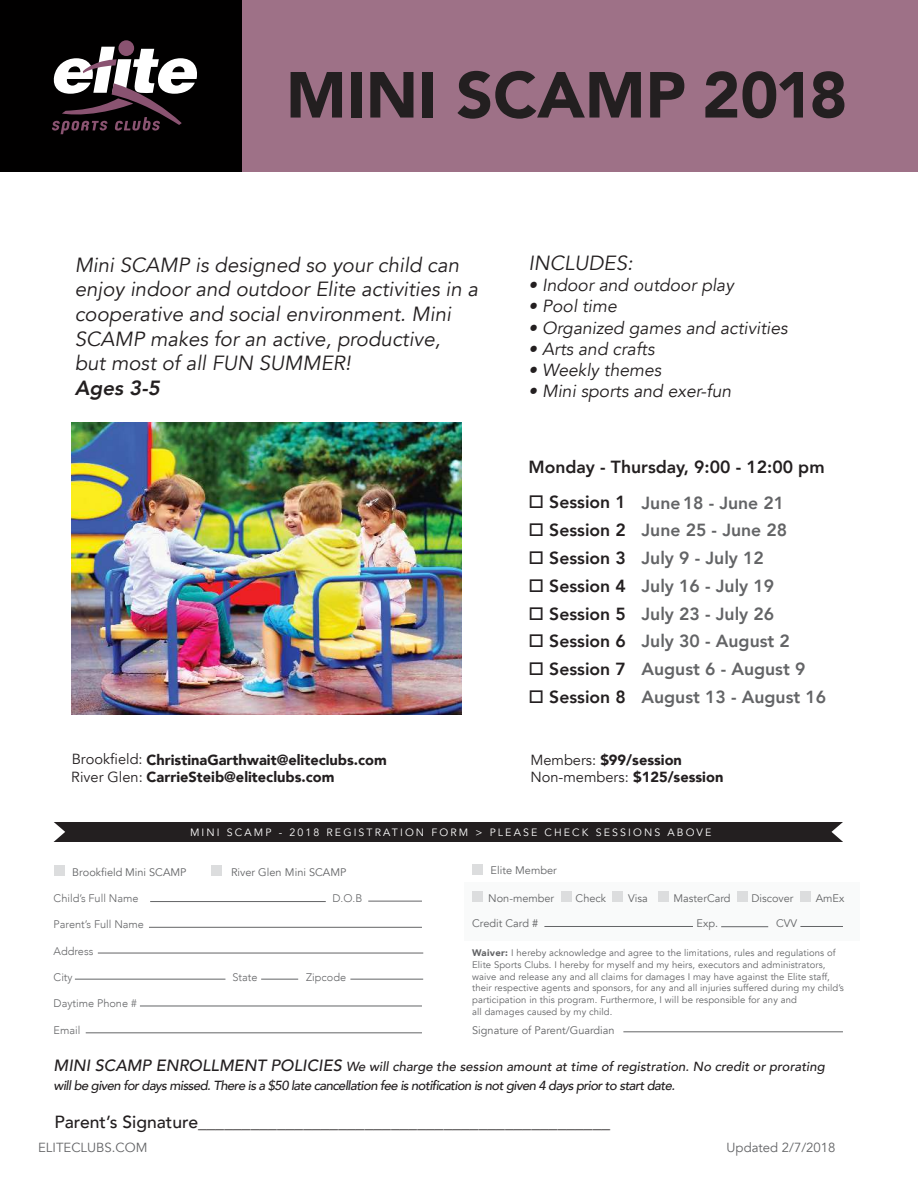
<style>
.page{position:relative;width:918px;height:1188px;background:#fff}
.page>*{position:absolute;margin:0;border:0;box-sizing:border-box;transform-origin:0 0}
.t1{font:900 64.35px "Avenir";color:#231f20}
.t2{font:italic 20.4px/24.6px "Avenir";color:#231f20}
.t3{font:italic 800 20.4px "Avenir";color:#231f20}
.t4{font:800 17.55px "Avenir";color:#636466}
.t5{font:italic 17.55px/21px "Avenir";color:#231f20}
.t6{font:500 17.55px "Avenir";color:#231f20}
.t7{font:800 17.55px "Avenir";color:#231f20}
.t8{font:900 14.55px/17.5px "Avenir";color:#231f20}
.t9{font:italic 500 13.2px "Avenir";letter-spacing:-.045em;color:#231f20}
.t10{font:italic 500 13.2px "Avenir";color:#231f20}
.t11{font:13.2px "Avenir";color:#636466}
.t12{font:10.95px "Avenir";color:#636466}
.t13{font:300 10.95px "Avenir";color:#636466}
.t14{font:10.65px "Avenir";letter-spacing:.2em;color:#fff}
.t15{font:9.45px/11.7px "Avenir";letter-spacing:.01em;color:#636466}
.s1{font-weight:400}
.s2{color:#231f20}
.s3{font-weight:900}
.s4{font-size:16.35px}
</style>
<div class="page">
<div style="left:232px;top:0;width:686px;height:172px;background:#9e7187"></div>
<div style="left:0;top:0;width:242px;height:172px;background:#010000"></div>
<svg style="left:52px;top:47px;width:145px;height:87px"></svg>
<div style="left:118px;top:40px;width:16px;height:16px;background:#8a5371;border-radius:50%"></div>
<img style="left:72px;top:423px;width:390px;height:291px">
<div style="left:54px;top:865px;width:11px;height:11px;background:#dcddde"></div>
<div style="left:211px;top:865px;width:11px;height:11px;background:#dcddde"></div>
<hr style="left:98px;top:953px;width:325px;height:1px;background:#636466">
<hr style="left:86px;top:1033px;width:336px;height:1px;background:#636466">
<hr style="left:140px;top:1006px;width:282px;height:1px;background:#636466">
<hr style="left:149px;top:927px;width:273px;height:1px;background:#636466">
<hr style="left:150px;top:901px;width:176px;height:1px;background:#636466">
<hr style="left:75px;top:979px;width:150px;height:1px;background:#636466">
<hr style="left:261px;top:979px;width:37px;height:1px;background:#636466">
<hr style="left:368px;top:901px;width:54px;height:1px;background:#636466">
<hr style="left:350px;top:979px;width:73px;height:1px;background:#636466">
<div style="left:464px;top:882px;width:396px;height:59px;background:#f9fafa"></div>
<div style="left:54px;top:822px;width:789px;height:20px;background:#231f20"></div>
<svg style="left:53px;top:822px;width:12px;height:20px"></svg>
<svg style="left:832px;top:822px;width:11px;height:20px"></svg>
<hr style="left:623px;top:1032px;width:220px;height:1px;background:#636466">
<hr style="left:800px;top:926px;width:43px;height:1px;background:#636466">
<hr style="left:721px;top:926px;width:47px;height:1px;background:#636466">
<hr style="left:544px;top:926px;width:149px;height:1px;background:#636466">
<div style="left:472px;top:864px;width:11px;height:11px;background:#dcddde"></div>
<div style="left:472px;top:891px;width:11px;height:11px;background:#dcddde"></div>
<div style="left:561px;top:891px;width:11px;height:11px;background:#dcddde"></div>
<div style="left:612px;top:891px;width:11px;height:11px;background:#dcddde"></div>
<div style="left:658px;top:891px;width:11px;height:11px;background:#dcddde"></div>
<div style="left:800px;top:891px;width:11px;height:11px;background:#dcddde"></div>
<div style="left:737px;top:891px;width:11px;height:11px;background:#dcddde"></div>
<h1 class="t1" style="left:286px;top:67px;width:563px">MINI SCAMP 2018</h1>
<h2 class="t2" style="left:75px;top:255px;width:405px">Mini SCAMP is designed so your child can enjoy indoor and outdoor Elite activities in a cooperative and social environment. Mini SCAMP makes for an active, productive,<br>but most of all FUN SUMMER!</h2>
<h2 class="t3" style="left:75px;top:380px;width:87px">Ages 3-5</h2>
<h3 class="t8" style="left:71px;top:751px;width:317px"><span class="s1">Brookfield:</span> ChristinaGarthwait@eliteclubs.com<br><span class="s1">River Glen:</span> CarrieSteib@eliteclubs.com</h3>
<h2 class="t2" style="left:528px;top:253px;width:106px">INCLUDES:</h2>
<h3 class="t5" style="left:528px;top:277px;width:261px">ï Indoor and outdoor play<br>ï Pool time<br>ï Organized games and activities ï Arts and crafts<br>ï Weekly themes<br>ï Mini sports and exer-fun</h3>
<h3 class="t7" style="left:528px;top:460px;width:298px">Monday - Thursday, 9:00 - 12:00 pm</h3>
<h3 class="t4" style="left:528px;top:495px;width:257px"><span class="s2">□ Session 1</span> June 18 - June 21</h3>
<h3 class="t4" style="left:528px;top:523px;width:260px"><span class="s2">□ Session 2</span> June 25 - June 28</h3>
<h3 class="t4" style="left:528px;top:551px;width:237px"><span class="s2">□ Session 3</span> July 9 - July 12</h3>
<h3 class="t4" style="left:528px;top:579px;width:247px"><span class="s2">□ Session 4</span> July 16 - July 19</h3>
<h3 class="t4" style="left:528px;top:606px;width:247px"><span class="s2">□ Session 5</span> July 23 - July 26</h3>
<h3 class="t4" style="left:528px;top:634px;width:263px"><span class="s2">□ Session 6</span> July 30 - August 2</h3>
<h3 class="t4" style="left:528px;top:662px;width:279px"><span class="s2">□ Session 7</span> August 6 - August 9</h3>
<h3 class="t4" style="left:528px;top:690px;width:299px"><span class="s2">□ Session 8</span> August 13 - August 16</h3>
<h3 class="t8" style="left:530px;top:751px;width:194px"><span class="s1">Members:</span> $99/session<br><span class="s1">Non-members:</span> $125/session</h3>
<p class="t14" style="left:190px;top:828px;width:523px">MINI SCAMP - 2018 REGISTRATION FORM &gt; PLEASE CHECK SESSIONS ABOVE</p>
<p class="t12" style="left:491px;top:866px;width:68px">Elite Member</p>
<p class="t12" style="left:488px;top:894px;width:67px">Non-member</p>
<p class="t12" style="left:576px;top:894px;width:32px">Check</p>
<p class="t12" style="left:628px;top:894px;width:21px">Visa</p>
<p class="t12" style="left:674px;top:894px;width:59px">MasterCard</p>
<p class="t12" style="left:751px;top:894px;width:44px">Discover</p>
<p class="t12" style="left:816px;top:894px;width:30px">AmEx</p>
<p class="t12" style="left:472px;top:918px;width:67px">Credit Card #</p>
<p class="t12" style="left:697px;top:918px;width:23px">Exp.</p>
<p class="t12" style="left:776px;top:918px;width:23px">CVV</p>
<p class="t15" style="left:472px;top:948px;width:373px"><span class="s3">Waiver:</span> I hereby acknowledge and agree to the limitations, rules and regulations of Elite Sports Clubs. I hereby for myself and my heirs, executors and administrators, waive and release any and all claims for damages I may have against the Elite staff, their respective agents and sponsors, for any and all injuries suffered during my child’s participation in this program. Furthermore, I will be responsible for any and<br>all damages caused by my child.</p>
<p class="t12" style="left:472px;top:1025px;width:144px">Signature of Parent/Guardian</p>
<h3 class="t10" style="left:54px;top:1060px;width:773px"><span class="s4">MINI SCAMP ENROLLMENT POLICIES</span> We will charge the session amount at time of registration. No credit or prorating</h3>
<p class="t12" style="left:72px;top:867px;width:116px">Brookfield Mini SCAMP</p>
<p class="t12" style="left:231px;top:867px;width:117px">River Glen Mini SCAMP</p>
<p class="t13" style="left:54px;top:894px;width:86px">Child’s Full Name</p>
<p class="t13" style="left:333px;top:894px;width:31px">D.O.B</p>
<p class="t13" style="left:54px;top:920px;width:92px">Parent’s Full Name</p>
<p class="t13" style="left:54px;top:946px;width:41px">Address</p>
<p class="t13" style="left:54px;top:973px;width:21px">City</p>
<p class="t13" style="left:233px;top:973px;width:27px">State</p>
<p class="t13" style="left:306px;top:973px;width:42px">Zipcode</p>
<p class="t13" style="left:54px;top:999px;width:85px">Daytime Phone #</p>
<p class="t13" style="left:54px;top:1025px;width:28px">Email</p>
<h3 class="t9" style="left:54px;top:1079px;width:623px">will be given for days missed. There is a $50 late cancellation fee is notification is not given 4 days prior to start date.</h3>
<h3 class="t6" style="left:54px;top:1115px;width:557px">Parent’s Signature_______________________________________________</h3>
<h3 class="t11" style="left:38px;top:1142px;width:111px">ELITECLUBS.COM</h3>
<h3 class="t11" style="left:727px;top:1142px;width:110px">Updated 2/7/2018</h3>
</div>
